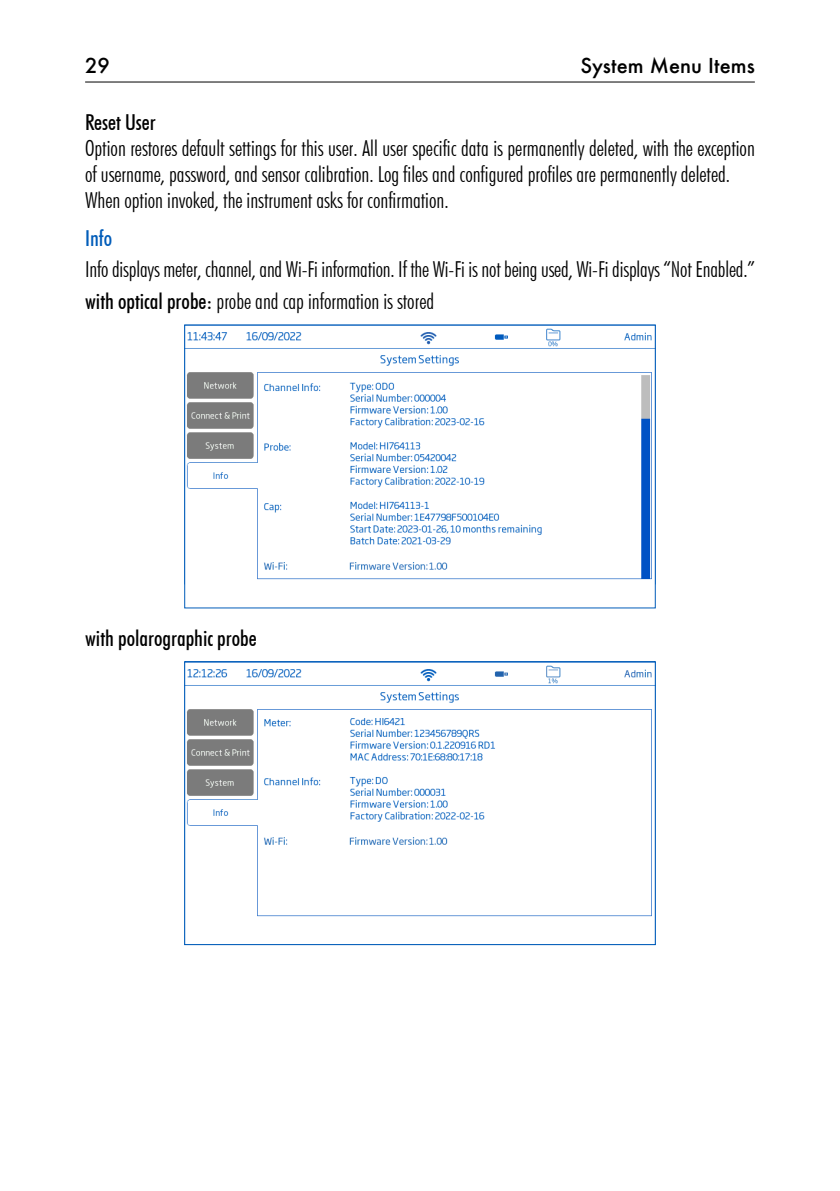
<style>
.page{position:relative;width:840px;height:1191px;background:#fff}
.page>*{position:absolute;margin:0;border:0;box-sizing:border-box;transform-origin:0 0}
.t1{font:300 condensed 22px/26px "Futura BT";color:#000}
.t2{font:500 condensed 22px "Futura BT";color:#000}
.t3{font:500 condensed 22px "Futura BT";color:#005cb9}
.t4{font:500 20px "Futura";color:#000}
.s1{font-weight:500}
</style>
<div class="page">
<hr style="left:85px;top:82px;width:669px;height:1px;background:#000">
<img style="left:186px;top:328px;width:467px;height:252px">
<img style="left:186px;top:665px;width:467px;height:252px">
<div style="left:184px;top:661px;width:471px;height:284px;border:1px solid #005cb9"></div>
<p class="t4" style="left:85px;top:52px;width:26px">29</p>
<p class="t4" style="left:580px;top:52px;width:176px">System Menu Items</p>
<p class="t2" style="left:85px;top:109px;width:72px">Reset User</p>
<p class="t1" style="left:85px;top:135px;width:671px">Option restores default settings for this user. All user specific data is permanently deleted, with the exception of username, password, and sensor calibration. Log files and configured profiles are permanently deleted.<br>When option invoked, the instrument asks for confirmation.</p>
<p class="t3" style="left:85px;top:224px;width:28px">Info</p>
<p class="t1" style="left:85px;top:253px;width:671px;line-height:31.6px">Info displays meter, channel, and Wi-Fi information. If the Wi-Fi is not being used, Wi-Fi displays “Not Enabled.” <span class="s1">with optical probe:</span> probe and cap information is stored</p>
<p class="t2" style="left:85px;top:624px;width:173px">with polarographic probe</p>
</div>
